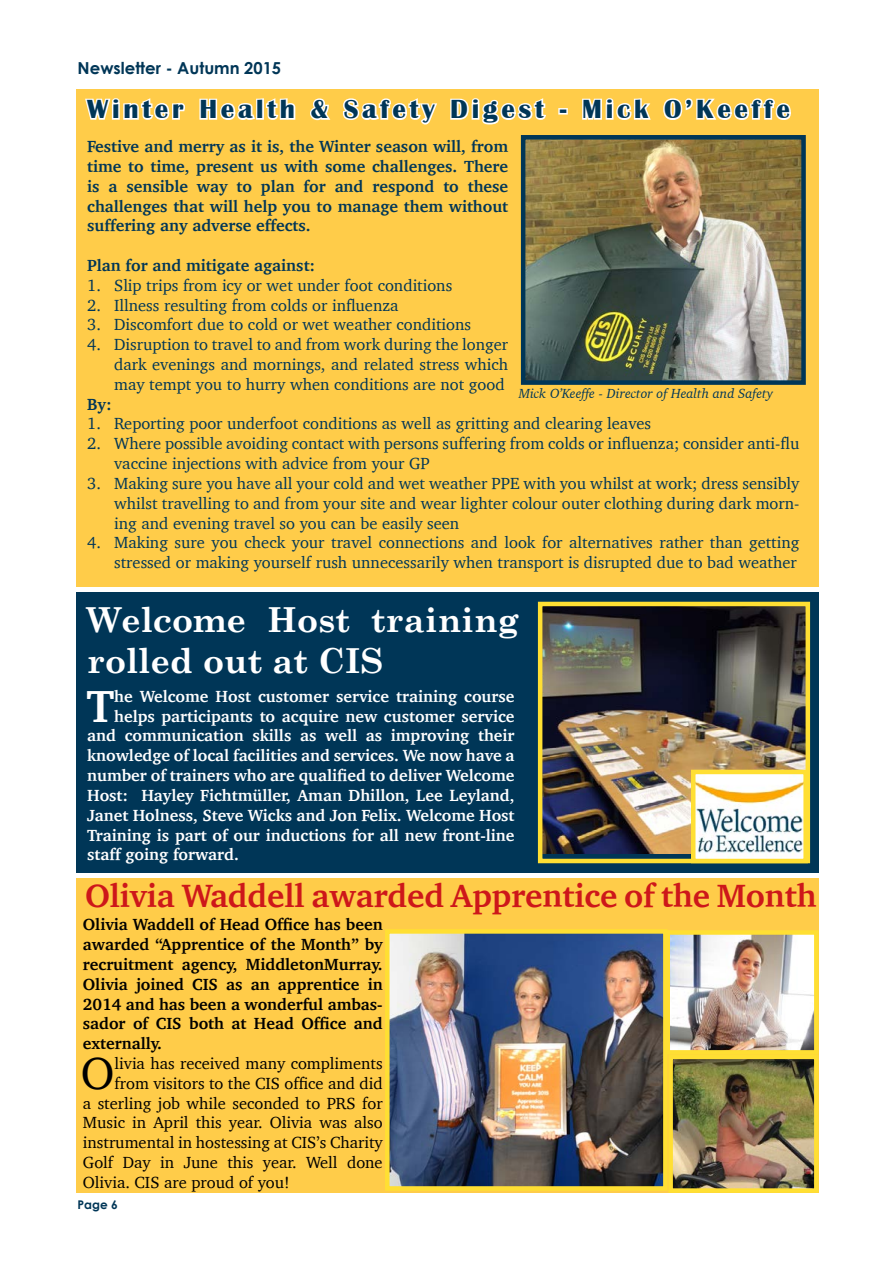
<style>
.page{position:relative;width:893px;height:1263px;background:#fff}
.page>*{position:absolute;margin:0;border:0;box-sizing:border-box;transform-origin:0 0}
.t1{font:46.05px "Charter";color:#000}
.t2{font:700 46.05px "Charter";color:#fff}
.t3{font:700 34.5px/41.4px "Century Schoolbook";color:#fff}
.t4{font:700 33px "Charter";color:#cd171a}
.t5{font:700 27px "Britannic";letter-spacing:.14em;color:#003657}
.t6{font:16.5px/19.8px "Charter";color:#003657;text-align:justify}
.t7{font:700 16.5px "Charter";color:#fff}
.t8{font:700 16.5px/19.8px "Charter";color:#003657;text-align:justify}
.t9{font:16.5px "Charter";color:#000}
.t10{font:700 16.5px/19.8px "Charter";color:#000;text-align:justify}
.t11{font:700 16.5px "Century Gothic";color:#003657}
.t12{font:italic 13.5px "Charter";color:#003657}
.t13{font:700 12px "Century Gothic";color:#003657}
</style>
<div class="page">
<div style="left:77px;top:89px;width:742px;height:498px;background:#ffcc49"></div>
<svg style="left:85px;top:98px;width:100px;height:22px"></svg>
<svg style="left:199px;top:98px;width:97px;height:22px"></svg>
<svg style="left:310px;top:98px;width:21px;height:23px"></svg>
<svg style="left:342px;top:98px;width:95px;height:27px"></svg>
<svg style="left:450px;top:98px;width:96px;height:27px"></svg>
<div style="left:558px;top:108px;width:10px;height:7px;border:3px solid #fff"></div>
<svg style="left:582px;top:98px;width:69px;height:22px"></svg>
<svg style="left:663px;top:98px;width:128px;height:22px"></svg>
<img style="left:526px;top:140px;width:275px;height:240px">
<div style="left:521px;top:135px;width:285px;height:250px;border:4px solid #003657"></div>
<div style="left:77px;top:878px;width:742px;height:315px;background:#ffcc49"></div>
<img style="left:670px;top:935px;width:144px;height:114px">
<div style="left:665px;top:930px;width:154px;height:124px;border:4px solid #ffdf33"></div>
<div style="left:77px;top:592px;width:742px;height:281px;background:#003657"></div>
<img style="left:673px;top:1059px;width:141px;height:129px">
<div style="left:668px;top:1054px;width:151px;height:139px;border:4px solid #ffdf33"></div>
<img style="left:390px;top:934px;width:273px;height:252px">
<div style="left:385px;top:929px;width:283px;height:262px;border:4px solid #ffdf33"></div>
<img style="left:543px;top:607px;width:262px;height:246px">
<div style="left:538px;top:602px;width:272px;height:261px;border:4px solid #ffdf33"></div>
<img style="left:696px;top:775px;width:107px;height:83px">
<div style="left:691px;top:770px;width:117px;height:93px;border:4px solid #ffdf33"></div>
<p class="t11" style="left:78px;top:58px;width:205px">Newsletter - Autumn 2015</p>
<h3 class="t5" style="left:87px;top:94px;width:704px">Winter Health &amp; Safety Digest - Mick O’Keeffe</h3>
<p class="t8" style="left:87px;top:136px;width:422px">Festive and merry as it is, the Winter season will, from time to time, present us with some challenges. There is a sensible way to plan for and respond to these challenges that will help you to manage them without suffering any adverse effects.</p>
<p class="t8" style="left:87px;top:255px;width:230px">Plan for and mitigate against:</p>
<p class="t6" style="left:87px;top:275px;width:367px">1. Slip trips from icy or wet under foot conditions</p>
<p class="t6" style="left:87px;top:295px;width:313px">2. Illness resulting from colds or influenza</p>
<p class="t6" style="left:87px;top:315px;width:385px">3. Discomfort due to cold or wet weather conditions</p>
<p class="t6" style="left:114px;top:334px;width:395px;text-indent:-27px">4. Disruption to travel to and from work during the longer dark evenings and mornings, and related stress which may tempt you to hurry when conditions are not good</p>
<p class="t8" style="left:87px;top:394px;width:26px">By:</p>
<p class="t6" style="left:87px;top:414px;width:565px">1. Reporting poor underfoot conditions as well as gritting and clearing leaves</p>
<p class="t6" style="left:114px;top:433px;width:687px;text-indent:-27px">2. Where possible avoiding contact with persons suffering from colds or influenza; consider anti-flu vaccine injections with advice from your GP</p>
<p class="t6" style="left:114px;top:473px;width:687px;text-indent:-27px">3. Making sure you have all your cold and wet weather PPE with you whilst at work; dress sensibly whilst travelling to and from your site and wear lighter colour outer clothing during dark morn&shy;ing and evening travel so you can be easily seen</p>
<p class="t6" style="left:87px;top:532px;width:714px;text-align:right">4. Making sure you check your travel connections and look for alternatives rather than getting stressed or making yourself rush unnecessarily when transport is disrupted due to bad weather</p>
<p class="t12" style="left:519px;top:382px;width:256px">Mick O’Keeffe - Director of Health and Safety</p>
<h2 class="t3" style="left:87px;top:598px;width:433px">Welcome Host training rolled out at CIS</h2>
<h1 class="t2" style="left:86px;top:666px;width:29px">T</h1>
<p class="t7" style="left:114px;top:682px;width:402px">he Welcome Host customer service training course</p>
<p class="t7" style="left:114px;top:702px;width:402px">helps participants to acquire new customer service</p>
<p class="t7" style="left:87px;top:722px;width:429px">and communication skills as well as improving their</p>
<p class="t7" style="left:87px;top:741px;width:429px">knowledge of local facilities and services. We now have a</p>
<p class="t7" style="left:87px;top:761px;width:429px">number of trainers who are qualified to deliver Welcome</p>
<p class="t7" style="left:87px;top:781px;width:429px">Host: Hayley Fichtmüller, Aman Dhillon, Lee Leyland,</p>
<p class="t7" style="left:87px;top:801px;width:429px">Janet Holness, Steve Wicks and Jon Felix. Welcome Host</p>
<p class="t7" style="left:87px;top:821px;width:429px">Training is part of our inductions for all new front-line</p>
<p class="t7" style="left:87px;top:840px;width:153px">staff going forward.</p>
<h3 class="t4" style="left:85px;top:867px;width:733px">Olivia Waddell awarded Apprentice of the Month</h3>
<p class="t10" style="left:83px;top:915px;width:301px">Olivia Waddell of Head Office has been awarded “Apprentice of the Month” by recruitment agency, MiddletonMurray.<br>Olivia joined CIS as an apprentice in 2014 and has been a wonderful ambas&shy;sador of CIS both at Head Office and externally.</p>
<h1 class="t1" style="left:81px;top:1033px;width:35px">O</h1>
<p class="t9" style="left:115px;top:1049px;width:270px">livia has received many compliments</p>
<p class="t9" style="left:115px;top:1069px;width:270px">from visitors to the CIS office and did</p>
<p class="t9" style="left:83px;top:1089px;width:301px">a sterling job while seconded to PRS for</p>
<p class="t9" style="left:83px;top:1108px;width:301px">Music in April this year. Olivia was also</p>
<p class="t9" style="left:83px;top:1128px;width:301px">instrumental in hostessing at CIS’s Charity</p>
<p class="t9" style="left:83px;top:1148px;width:301px">Golf Day in June this year. Well done</p>
<p class="t9" style="left:83px;top:1168px;width:208px">Olivia. CIS are proud of you!</p>
<p class="t13" style="left:78px;top:1197px;width:42px">Page 6</p>
</div>
